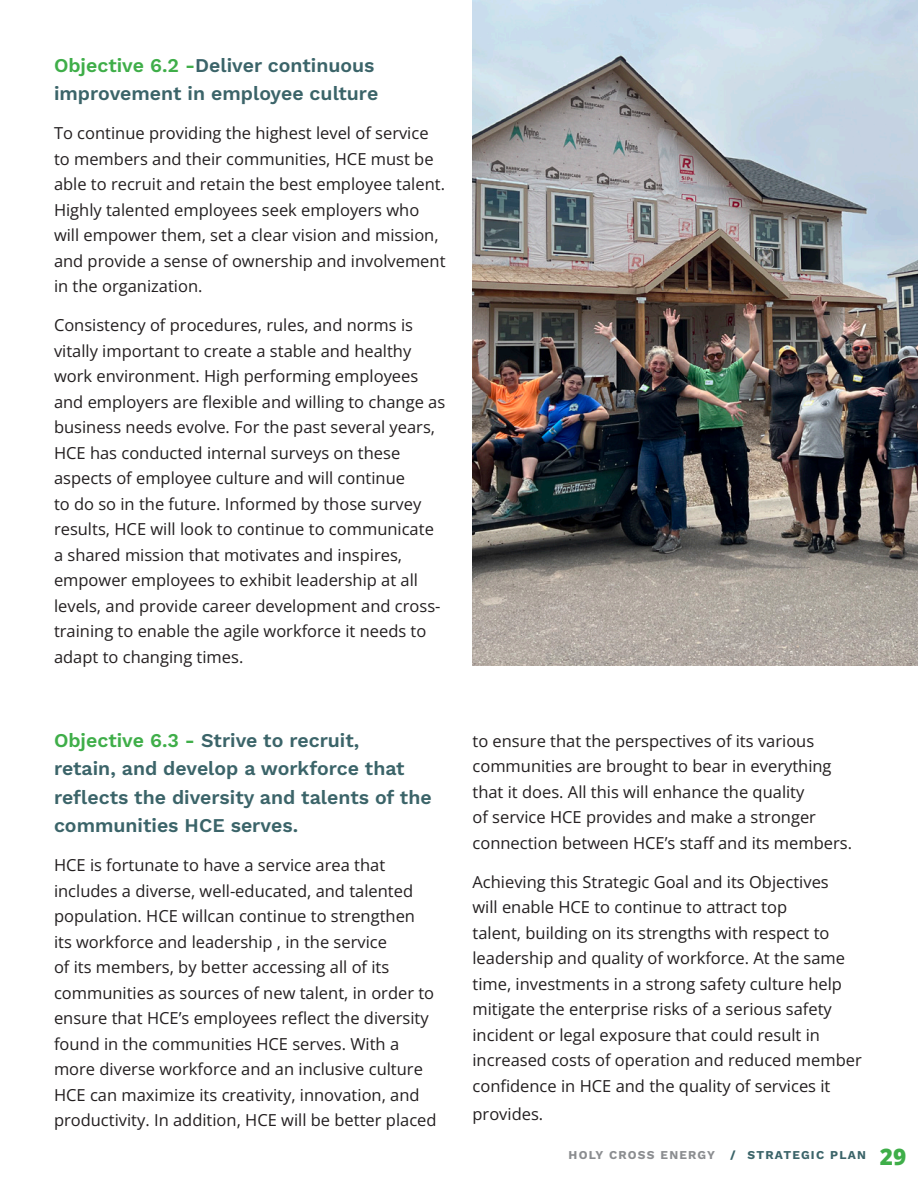
<style>
.page{position:relative;width:918px;height:1188px;background:#fff}
.page>*{position:absolute;margin:0;border:0;box-sizing:border-box;transform-origin:0 0}
.body_intro_13_21{font:19.5px/28.5px "Work Sans";color:#3b6469}
.body_11{font:16.5px/25.5px "Open Sans";color:#231f20}
.t1{font:12px "Work Sans";letter-spacing:.1em;color:#3b6469}
.t2{font:12px "Work Sans";letter-spacing:.1em;color:#8b8d90}
.s1{color:#3fae49}
.s2{font-family:"Open Sans";font-size:22.5px;color:#3fae49}
</style>
<div class="page">
<img style="left:472px;top:0;width:446px;height:665px">
<p class="body_intro_13_21" style="left:54px;top:50px;width:326px"><span class="s1">Objective 6.2 -</span>Deliver continuous improvement in employee culture</p>
<p class="body_11" style="left:54px;top:120px;width:393px">To continue providing the highest level of service to members and their communities, HCE must be able to recruit and retain the best employee talent.<br>Highly talented employees seek employers who will empower them, set a clear vision and mission, and provide a sense of ownership and involvement in the organization.</p>
<p class="body_11" style="left:54px;top:312px;width:393px">Consistency of procedures, rules, and norms is vitally important to create a stable and healthy work environment. High performing employees and employers are flexible and willing to change as business needs evolve. For the past several years, HCE has conducted internal surveys on these aspects of employee culture and will continue<br>to do so in the future. Informed by those survey results, HCE will look to continue to communicate a shared mission that motivates and inspires, empower employees to exhibit leadership at all levels, and provide career development and cross&shy;training to enable the agile workforce it needs to adapt to changing times.</p>
<p class="body_intro_13_21" style="left:54px;top:725px;width:379px"><span class="s1">Objective 6.3 -</span> Strive to recruit,<br>retain, and develop a workforce that reflects the diversity and talents of the communities HCE serves.</p>
<p class="body_11" style="left:54px;top:852px;width:384px">HCE is fortunate to have a service area that includes a diverse, well-educated, and talented population. HCE willcan continue to strengthen its workforce and leadership , in the service<br>of its members, by better accessing all of its communities as sources of new talent, in order to ensure that HCE’s employees reflect the diversity found in the communities HCE serves. With a more diverse workforce and an inclusive culture HCE can maximize its creativity, innovation, and productivity. In addition, HCE will be better placed</p>
<p class="body_11" style="left:472px;top:727px;width:381px">to ensure that the perspectives of its various communities are brought to bear in everything that it does. All this will enhance the quality<br>of service HCE provides and make a stronger connection between HCE’s staff and its members.</p>
<p class="body_11" style="left:472px;top:868px;width:391px">Achieving this Strategic Goal and its Objectives<br>will enable HCE to continue to attract top<br>talent, building on its strengths with respect to leadership and quality of workforce. At the same time, investments in a strong safety culture help mitigate the enterprise risks of a serious safety incident or legal exposure that could result in increased costs of operation and reduced member confidence in HCE and the quality of services it</p>
<p class="body_11" style="left:472px;top:1101px;width:72px">provides.</p>
<p class="t2" style="left:569px;top:1145px;width:148px">HOLY CROSS ENERGY</p>
<p class="t1" style="left:730px;top:1145px;width:178px">/ STRATEGIC PLAN <span class="s2">29</span></p>
</div>
